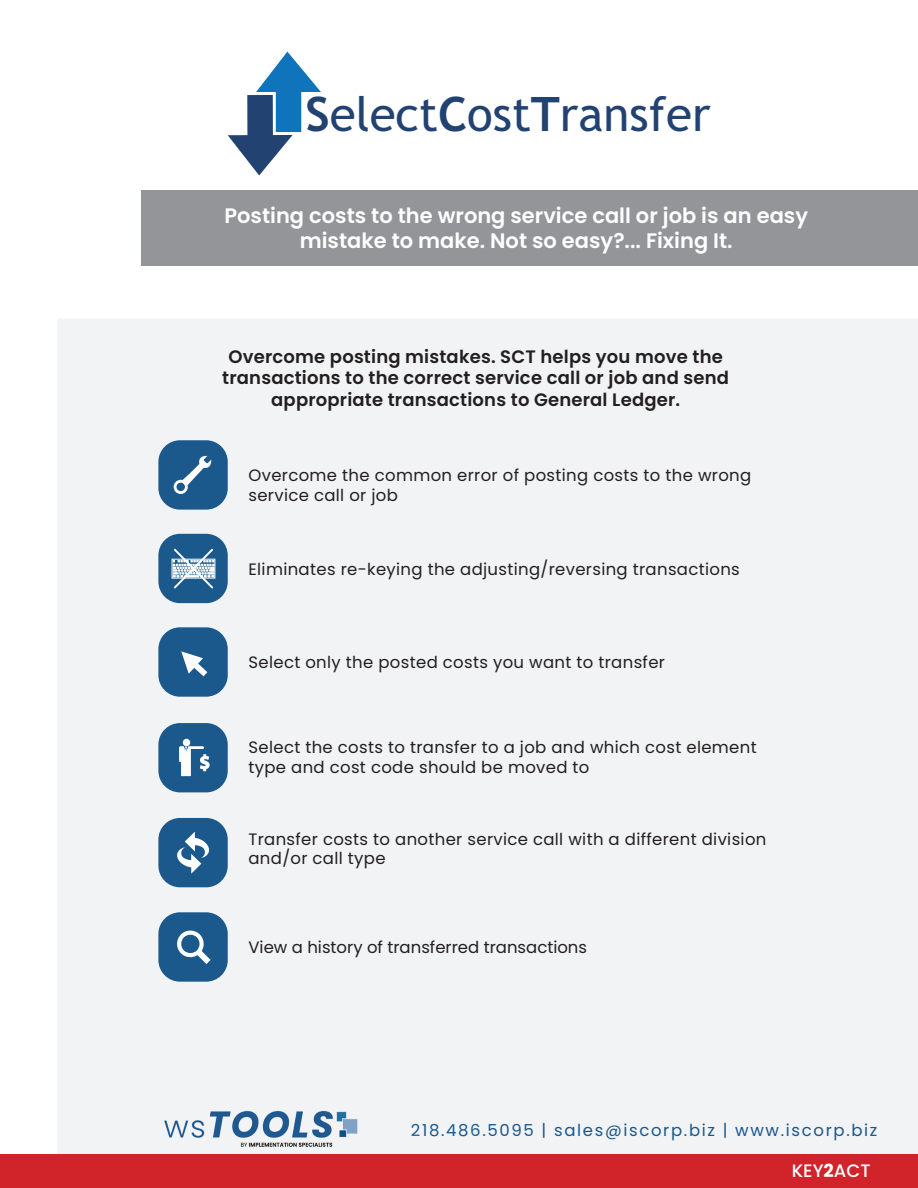
<style>
.page{position:relative;width:918px;height:1188px;background:#fff}
.page>*{position:absolute;margin:0;border:0;box-sizing:border-box;transform-origin:0 0}
.t1{font:47.55px "Trebuchet MS";color:#224272}
.t2{font:600 21px/25.2px "Poppins";color:#fff;text-align:center}
.t3{font:600 18px/21.6px "Poppins";letter-spacing:.01em;color:#231f20;text-align:center}
.t4{font:500 18px "Poppins";color:#fff}
.t5{font:16.5px/19.8px "Poppins";letter-spacing:.02em;color:#231f20}
.t6{font:16.5px "Poppins";letter-spacing:.1em;color:#1b588c}
.t7{font:16.5px "Poppins";color:#231f20}
.s1{font-weight:700}
</style>
<div class="page">
<div style="left:141px;top:190px;width:777px;height:76px;background:#939598"></div>
<div style="left:57px;top:319px;width:861px;height:836px;background:#f2f3f4"></div>
<img style="left:153px;top:1106px;width:206px;height:42px">
<svg style="left:228px;top:52px;width:93px;height:123px"></svg>
<div style="left:158px;top:440px;width:70px;height:70px;background:#1b588c;border-radius:22px"></div>
<svg style="left:162px;top:444px;width:62px;height:62px"></svg>
<div style="left:158px;top:534px;width:70px;height:69px;background:#1b588c;border-radius:22px"></div>
<svg style="left:162px;top:537px;width:62px;height:63px"></svg>
<div style="left:158px;top:627px;width:70px;height:70px;background:#1b588c;border-radius:22px"></div>
<svg style="left:162px;top:631px;width:62px;height:62px"></svg>
<div style="left:158px;top:723px;width:70px;height:69px;background:#1b588c;border-radius:22px"></div>
<svg style="left:162px;top:727px;width:62px;height:62px"></svg>
<div style="left:158px;top:818px;width:70px;height:69px;background:#1b588c;border-radius:22px"></div>
<svg style="left:162px;top:821px;width:62px;height:63px"></svg>
<div style="left:158px;top:912px;width:70px;height:70px;background:#1b588c;border-radius:22px"></div>
<svg style="left:162px;top:916px;width:62px;height:62px"></svg>
<div style="left:0;top:1155px;width:918px;height:33px;background:#d1232a"></div>
<h1 class="t1" style="left:305px;top:85px;width:407px"><span class="s1">S</span>elect<span class="s1">C</span>ost<span class="s1">T</span>ransfer</h1>
<p class="t2" style="left:224px;top:203px;width:585px">Posting costs to the wrong service call or job is an easy mistake to make. Not so easy?... Fixing It.</p>
<p class="t3" style="left:222px;top:346px;width:508px">Overcome posting mistakes. SCT helps you move the transactions to the correct service call or job and send appropriate transactions to General Ledger.</p>
<p class="t5" style="left:248px;top:466px;width:504px">Overcome the common error of posting costs to the wrong service call or job</p>
<p class="t5" style="left:248px;top:559px;width:493px">Eliminates re-keying the adjusting/reversing transactions</p>
<p class="t5" style="left:248px;top:652px;width:418px">Select only the posted costs you want to transfer</p>
<p class="t5" style="left:248px;top:738px;width:510px">Select the costs to transfer to a job and which cost element type and cost code should be moved to</p>
<p class="t5" style="left:248px;top:829px;width:519px">Transfer costs to another service call with a different division and/or call type</p>
<p class="t7" style="left:248px;top:937px;width:340px">View a history of transferred transactions</p>
<p class="t6" style="left:411px;top:1120px;width:468px">218.486.5095 | sales@iscorp.biz | www.iscorp.biz</p>
<p class="t4" style="left:792px;top:1160px;width:80px">KEY<span class="s1">2</span>ACT</p>
</div>
